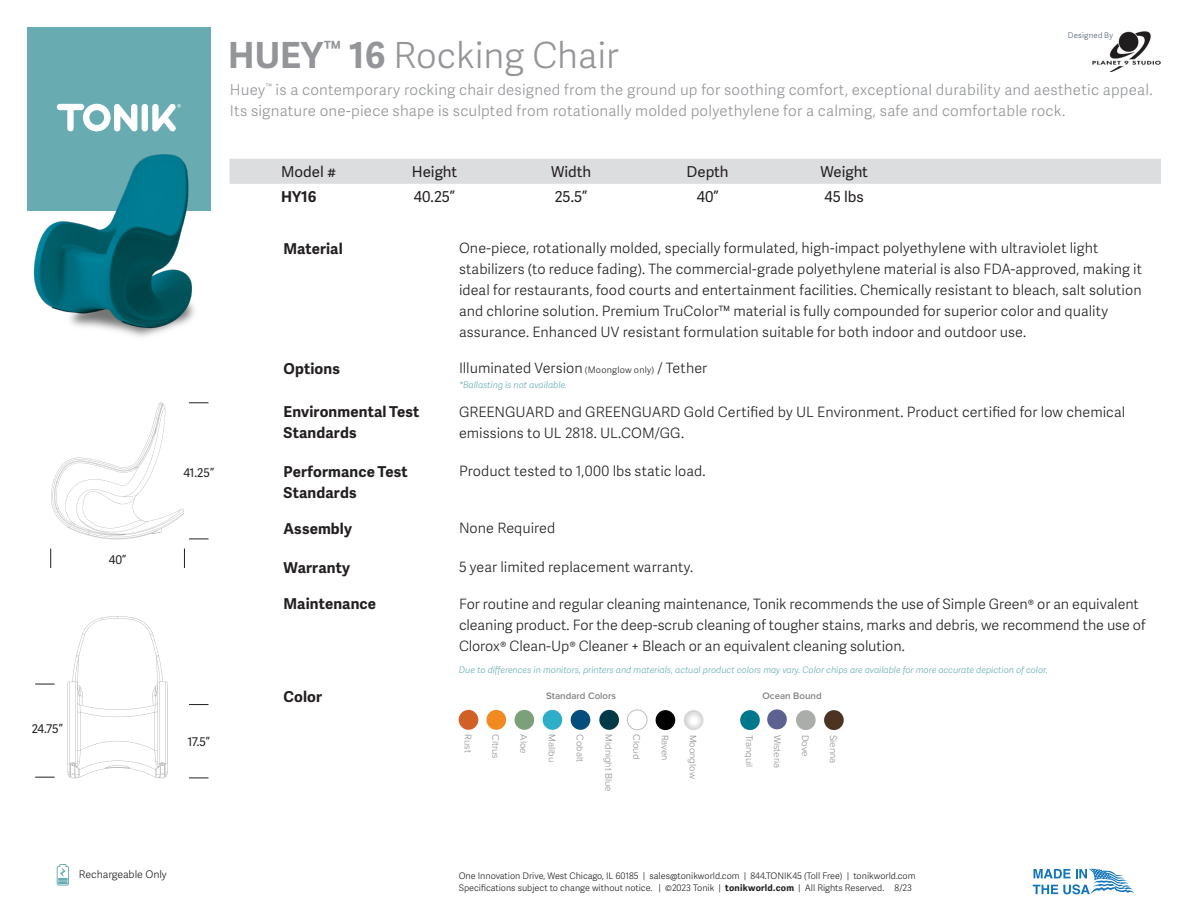
<style>
.page{position:relative;width:1188px;height:918px;background:#fff}
.page>*{position:absolute;margin:0;border:0;box-sizing:border-box;transform-origin:0 0}
.t1{font:300 36px "Adelle Sans";color:#939598}
.t2{font:300 15px/21px "Adelle Sans";letter-spacing:.015em;color:#939598}
.t3{font:700 15px/21px "Adelle Sans";letter-spacing:.01em;color:#231f20}
.t4{font:15px "Adelle Sans";color:#231f20}
.t5{font:300 14.25px/21px "Adelle Sans";letter-spacing:.005em;color:#231f20}
.t6{font:12px "Adelle Sans";letter-spacing:-.02em;color:#231f20}
.t7{font:300 10.5px "Adelle Sans";color:#231f20}
.t8{font:300 9.75px "Proxima Nova";color:#808285}
.t9{font:600 9.75px "Proxima Nova";color:#808285}
.t10{font:300 9px/12px "Adelle Sans";color:#231f20}
.t11{font:italic 300 9px "Adelle Sans";color:#68acb2}
.t12{font:300 7.8px "Adelle Sans";letter-spacing:.03em;color:#505e6e}
.s1{font-weight:700}
.s2{font-size:9px}
</style>
<div class="page">
<div style="left:27px;top:27px;width:184px;height:184px;background:#68acb2"></div>
<div style="left:142px;top:104px;width:6px;height:27px;background:#fff;border-radius:3px"></div>
<svg style="left:57px;top:104px;width:80px;height:27px"></svg>
<svg style="left:152px;top:104px;width:29px;height:27px"></svg>
<svg style="left:1033px;top:869px;width:101px;height:25px"></svg>
<div style="left:230px;top:159px;width:931px;height:25px;background:#dcdddf"></div>
<svg style="left:67px;top:616px;width:101px;height:162px"></svg>
<svg style="left:51px;top:402px;width:157px;height:138px"></svg>
<svg style="left:184px;top:549px;width:1px;height:19px"></svg>
<svg style="left:50px;top:549px;width:1px;height:19px"></svg>
<svg style="left:189px;top:704px;width:19px;height:1px"></svg>
<svg style="left:189px;top:778px;width:19px;height:1px"></svg>
<svg style="left:35px;top:684px;width:20px;height:1px"></svg>
<svg style="left:35px;top:777px;width:20px;height:1px"></svg>
<img style="left:1092px;top:31px;width:69px;height:41px">
<svg style="left:57px;top:864px;width:12px;height:22px"></svg>
<img style="left:33px;top:154px;width:162px;height:183px">
<div style="left:740px;top:710px;width:20px;height:20px;background:#00778c;border-radius:50%"></div>
<div style="left:824px;top:710px;width:20px;height:20px;background:#4d3422;border-radius:50%"></div>
<div style="left:796px;top:710px;width:20px;height:20px;background:#abadab;border-radius:50%"></div>
<div style="left:767px;top:709px;width:20px;height:20px;background:#5c6191;border-radius:50%"></div>
<div style="left:459px;top:710px;width:19px;height:20px;background:#d16027;border-radius:50%"></div>
<div style="left:571px;top:710px;width:19px;height:20px;background:#044d7c;border-radius:50%"></div>
<div style="left:543px;top:710px;width:19px;height:20px;background:#2eaec8;border-radius:50%"></div>
<div style="left:515px;top:710px;width:19px;height:20px;background:#7ca079;border-radius:50%"></div>
<div style="left:486px;top:710px;width:20px;height:20px;background:#f08a21;border-radius:50%"></div>
<div style="left:599px;top:710px;width:20px;height:20px;background:#003a48;border-radius:50%"></div>
<div style="left:627px;top:710px;width:20px;height:20px;border:1px solid #231f20;border-radius:50%"></div>
<div style="left:656px;top:710px;width:19px;height:20px;background:#000;border-radius:50%"></div>
<svg style="left:684px;top:710px;width:19px;height:20px"></svg>
<p class="t6" style="left:109px;top:551px;width:19px">40”</p>
<p class="t6" style="left:32px;top:720px;width:33px">24.75”</p>
<p class="t1" style="left:228px;top:29px;width:392px"><span class="s1">HUEY</span><sup>™</sup> <span class="s1">16</span> Rocking Chair</p>
<p class="t12" style="left:1068px;top:30px;width:47px">Designed By</p>
<p class="t2" style="left:230px;top:79px;width:924px">Huey<sup>™</sup> is a contemporary rocking chair designed from the ground up for soothing comfort, exceptional durability and aesthetic appeal.<br>Its signature one-piece shape is sculpted from rotationally molded polyethylene for a calming, safe and comfortable rock.</p>
<p class="t6" style="left:183px;top:464px;width:32px">41.25”</p>
<p class="t6" style="left:187px;top:733px;width:24px">17.5”</p>
<p class="t4" style="left:281px;top:161px;width:57px">Model #</p>
<p class="t4" style="left:412px;top:161px;width:47px">Height</p>
<p class="t4" style="left:551px;top:161px;width:42px">Width</p>
<p class="t4" style="left:687px;top:161px;width:44px">Depth</p>
<p class="t4" style="left:820px;top:161px;width:49px">Weight</p>
<p class="t3" style="left:281px;top:186px;width:37px">HY16</p>
<p class="t4" style="left:414px;top:186px;width:43px">40.25”</p>
<p class="t4" style="left:555px;top:186px;width:34px">25.5”</p>
<p class="t4" style="left:697px;top:186px;width:23px">40”</p>
<p class="t4" style="left:825px;top:186px;width:41px">45 lbs</p>
<p class="t3" style="left:284px;top:237px;width:61px">Material</p>
<p class="t5" style="left:459px;top:237px;width:685px">One-piece, rotationally molded, specially formulated, high-impact polyethylene with ultraviolet light stabilizers (to reduce fading). The commercial-grade polyethylene material is also FDA-approved, making it ideal for restaurants, food courts and entertainment facilities. Chemically resistant to bleach, salt solution and chlorine solution. Premium TruColor™ material is fully compounded for superior color and quality assurance. Enhanced UV resistant formulation suitable for both indoor and outdoor use.</p>
<p class="t3" style="left:284px;top:357px;width:58px">Options</p>
<p class="t5" style="left:459px;top:357px;width:250px">Illuminated Version <span class="s2">(Moonglow only)</span> / Tether</p>
<p class="t11" style="left:459px;top:378px;width:109px">*Ballasting is not available.</p>
<p class="t3" style="left:284px;top:401px;width:137px">Environmental Test<br>Standards</p>
<p class="t3" style="left:284px;top:461px;width:126px">Performance Test<br>Standards</p>
<p class="t5" style="left:459px;top:401px;width:668px">GREENGUARD and GREENGUARD Gold Certified by UL Environment. Product certified for low chemical emissions to UL 2818. UL.COM/GG.</p>
<p class="t5" style="left:459px;top:460px;width:248px">Product tested to 1,000 lbs static load.</p>
<p class="t3" style="left:284px;top:517px;width:70px">Assembly</p>
<p class="t5" style="left:459px;top:517px;width:98px">None Required</p>
<p class="t3" style="left:284px;top:556px;width:68px">Warranty</p>
<p class="t5" style="left:459px;top:556px;width:236px">5 year limited replacement warranty.</p>
<p class="t5" style="left:459px;top:593px;width:688px">For routine and regular cleaning maintenance, Tonik recommends the use of Simple Green® or an equivalent cleaning product. For the deep-scrub cleaning of tougher stains, marks and debris, we recommend the use of<br>Clorox® Clean-Up® Cleaner + Bleach or an equivalent cleaning solution.</p>
<p class="t3" style="left:284px;top:593px;width:94px">Maintenance</p>
<p class="t3" style="left:284px;top:686px;width:40px">Color</p>
<p class="t11" style="left:459px;top:663px;width:590px">Due to differences in monitors, printers and materials, actual product colors may vary. Color chips are available for more accurate depiction of color.</p>
<p class="t9" style="left:546px;top:688px;width:71px">Standard Colors</p>
<p class="t8" style="left:475px;top:734px;width:20px;rotate:90deg">Rust</p>
<p class="t8" style="left:503px;top:734px;width:26px;rotate:90deg">Citrus</p>
<p class="t8" style="left:531px;top:734px;width:21px;rotate:90deg">Aloe</p>
<p class="t8" style="left:559px;top:734px;width:29px;rotate:90deg">Malibu</p>
<p class="t8" style="left:587px;top:734px;width:29px;rotate:90deg">Cobalt</p>
<p class="t8" style="left:616px;top:734px;width:59px;rotate:90deg">Midnight Blue</p>
<p class="t8" style="left:644px;top:734px;width:26px;rotate:90deg">Cloud</p>
<p class="t8" style="left:672px;top:735px;width:28px;rotate:90deg">Raven</p>
<p class="t8" style="left:700px;top:735px;width:46px;rotate:90deg">Moonglow</p>
<p class="t9" style="left:762px;top:688px;width:61px">Ocean Bound</p>
<p class="t8" style="left:757px;top:735px;width:34px;rotate:90deg">Tranquil</p>
<p class="t8" style="left:785px;top:735px;width:35px;rotate:90deg">Wisteria</p>
<p class="t8" style="left:813px;top:735px;width:24px;rotate:90deg">Dove</p>
<p class="t8" style="left:841px;top:735px;width:30px;rotate:90deg">Sienna</p>
<p class="t7" style="left:79px;top:867px;width:90px">Rechargeable Only</p>
<p class="t10" style="left:459px;top:869px;width:458px">One Innovation Drive, West Chicago, IL 60185 | sales@tonikworld.com | 844.TONIK45 (Toll Free) | tonikworld.com<br>Specifications subject to change without notice. | ©2023 Tonik | <span class="s1">tonikworld.com</span> | All Rights Reserved. 8/23</p>
</div>
